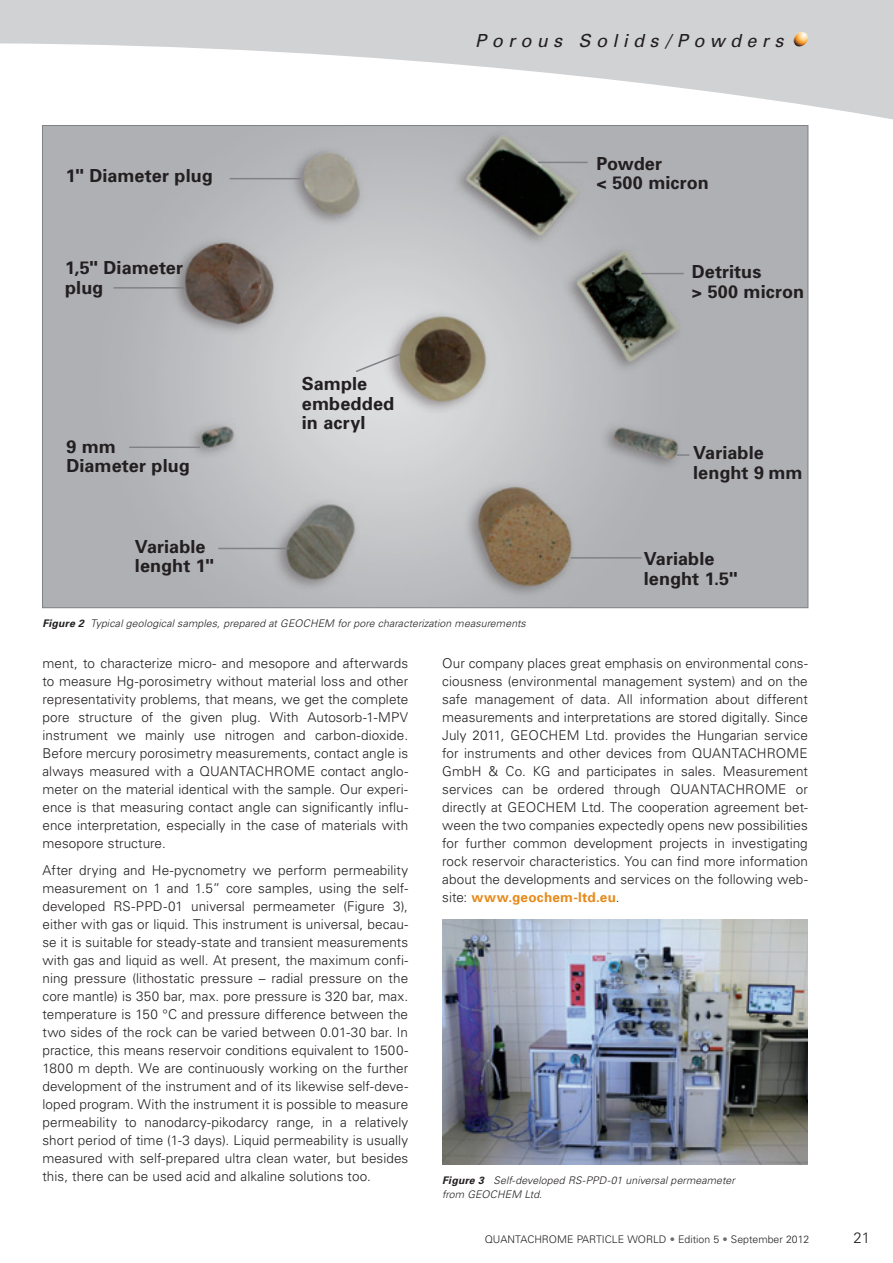
<style>
.page{position:relative;width:893px;height:1263px;background:#fff}
.page>*{position:absolute;margin:0;border:0;box-sizing:border-box;transform-origin:0 0}
.t1{font:700 18px/19.5px "Univers";letter-spacing:.005em;color:#231f20}
.t2{font:italic 18px "Univers";letter-spacing:.3em;color:#231f20}
.t3{font:300 15px "Univers";color:#231f20}
.t4{font:300 13.5px/18px "Univers";letter-spacing:.005em;color:#231f20;text-align:justify}
.t5{font:italic 300 10.5px/13.5px "Univers";letter-spacing:.01em;color:#231f20}
.t6{font:300 10.5px "Univers";color:#231f20}
.s1{font-weight:700}
.s2{font-weight:700;color:#e68a1b}
.s3{color:#6c6d70}
</style>
<div class="page">
<svg style="left:0;top:0;width:893px;height:120px;fill:#d1d2d4"></svg>
<img style="left:443px;top:920px;width:365px;height:244px">
<img style="left:793px;top:32px;width:16px;height:15px">
<img style="left:44px;top:127px;width:762px;height:479px">
<hr style="left:230px;top:178px;width:70px;height:1px;background:#808285">
<hr style="left:113px;top:287px;width:71px;height:2px;background:#808285">
<hr style="left:129px;top:447px;width:71px;height:1px;background:#808285">
<hr style="left:218px;top:548px;width:71px;height:1px;background:#808285">
<hr style="left:571px;top:557px;width:70px;height:2px;background:#808285">
<svg style="left:677px;top:454px;width:12px;height:2px"></svg>
<hr style="left:641px;top:273px;width:43px;height:1px;background:#808285">
<hr style="left:538px;top:162px;width:50px;height:1px;background:#808285">
<svg style="left:354px;top:352px;width:48px;height:21px"></svg>
<h1 class="t1" style="left:66px;top:168px;width:148px">1" Diameter plug</h1>
<h1 class="t1" style="left:65px;top:260px;width:120px">1,5" Diameter plug</h1>
<h1 class="t1" style="left:66px;top:438px;width:125px">9 mm<br>Diameter plug</h1>
<h1 class="t1" style="left:135px;top:538px;width:81px">Variable lenght 1"</h1>
<h1 class="t1" style="left:302px;top:376px;width:94px">Sample embedded in acryl</h1>
<h1 class="t2" style="left:475px;top:34px;width:310px">Porous Solids/Powders</h1>
<h1 class="t1" style="left:596px;top:155px;width:114px">Powder<br>&lt; 500 micron</h1>
<h1 class="t1" style="left:692px;top:264px;width:114px">Detritus<br>&gt; 500 micron</h1>
<h1 class="t1" style="left:693px;top:445px;width:111px">Variable lenght 9 mm</h1>
<h1 class="t1" style="left:644px;top:551px;width:95px">Variable lenght 1.5"</h1>
<p class="t5" style="left:42px;top:618px;width:485px"><span class="s1">Figure 2</span> Typical geological samples, prepared at GEOCHEM for pore characterization measurements</p>
<p class="t4" style="left:42px;top:655px;width:367px">ment, to characterize micro- and mesopore and afterwards to measure Hg-porosimetry without material loss and other representativity problems, that means, we get the complete pore structure of the given plug. With Autosorb-1-MPV instrument we mainly use nitrogen and carbon-dioxide.<br>Before mercury porosimetry measurements, contact angle is always measured with a QUANTACHROME contact anglo&shy;meter on the material identical with the sample. Our experi&shy;ence is that measuring contact angle can significantly influ&shy;ence interpretation, especially in the case of materials with mesopore structure.</p>
<p class="t4" style="left:42px;top:862px;width:367px">After drying and He-pycnometry we perform permeability measurement on 1 and 1.5” core samples, using the self&shy;developed RS-PPD-01 universal permeameter (Figure 3), either with gas or liquid. This instrument is universal, becau&shy;se it is suitable for steady-state and transient measurements with gas and liquid as well. At present, the maximum confi&shy;ning pressure (lithostatic pressure – radial pressure on the core mantle) is 350 bar, max. pore pressure is 320 bar, max. temperature is 150 °C and pressure difference between the two sides of the rock can be varied between 0.01-30 bar. In practice, this means reservoir conditions equivalent to 1500- 1800 m depth. We are continuously working on the further development of the instrument and of its likewise self-deve&shy;loped program. With the instrument it is possible to measure permeability to nanodarcy-pikodarcy range, in a relatively short period of time (1-3 days). Liquid permeability is usually measured with self-prepared ultra clean water, but besides this, there can be used acid and alkaline solutions too.</p>
<p class="t4" style="left:442px;top:655px;width:367px">Our company places great emphasis on environmental cons&shy;ciousness (environmental management system) and on the safe management of data. All information about different measurements and interpretations are stored digitally. Since July 2011, GEOCHEM Ltd. provides the Hungarian service for instruments and other devices from QUANTACHROME GmbH &amp; Co. KG and participates in sales. Measurement services can be ordered through QUANTACHROME or directly at GEOCHEM Ltd. The cooperation agreement bet&shy;ween the two companies expectedly opens new possibilities for further common development projects in investigating rock reservoir characteristics. You can find more information about the developments and services on the following web&shy;site: <span class="s2">www.geochem-ltd.eu</span>.</p>
<p class="t5" style="left:442px;top:1175px;width:294px"><span class="s1">Figure 3</span> Self-developed RS-PPD-01 universal permeameter from GEOCHEM Ltd.</p>
<p class="t6" style="left:485px;top:1236px;width:326px">QUANTACHROME PARTICLE WORLD <span class="s3">•</span> Edition 5 <span class="s3">•</span> September 2012</p>
<p class="t3" style="left:853px;top:1232px;width:18px">21</p>
</div>
